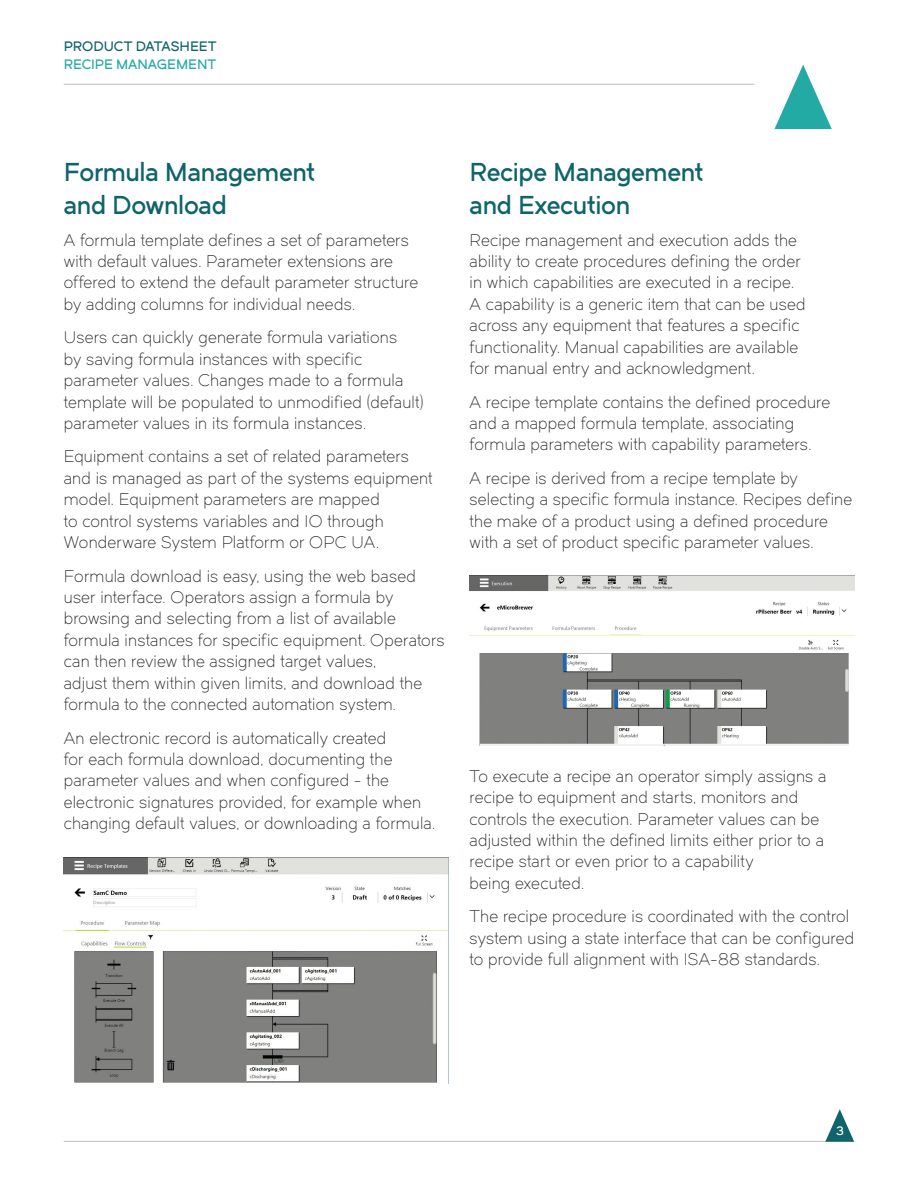
<style>
.page{position:relative;width:918px;height:1188px;background:#fff}
.page>*{position:absolute;margin:0;border:0;box-sizing:border-box;transform-origin:0 0}
.Subhead_1{font:25.5px/33.2px "Dual 600";letter-spacing:-.015em;color:#0f646b}
.Body_Copy{font:16.5px/21.5px "Dual 300";letter-spacing:.015em;color:#231f20}
.t1{font:13.5px "Dual 600";color:#0f646b}
.t2{font:13.5px "Dual 600";letter-spacing:-.005em;color:#24aaa5}
.t3{font:12px "Dual 600";color:#fff}
</style>
<div class="page">
<hr style="left:64px;top:84px;width:690px;height:1px;background:#bcbdc0">
<hr style="left:64px;top:1141px;width:790px;height:1px;background:#bcbdc0">
<svg style="left:825px;top:1109px;width:29px;height:33px"></svg>
<svg style="left:774px;top:65px;width:58px;height:64px"></svg>
<img style="left:64px;top:858px;width:384px;height:225px">
<img style="left:470px;top:575px;width:384px;height:171px">
<p class="t1" style="left:64px;top:38px;width:154px">PRODUCT DATASHEET</p>
<p class="t2" style="left:64px;top:56px;width:154px">RECIPE MANAGEMENT</p>
<p class="Subhead_1" style="left:64px;top:155px;width:253px">Formula Management and Download</p>
<p class="Body_Copy" style="left:64px;top:229px;width:356px">A formula template defines a set of parameters with default values. Parameter extensions are offered to extend the default parameter structure by adding columns for individual needs.</p>
<p class="Body_Copy" style="left:64px;top:327px;width:361px">Users can quickly generate formula variations<br>by saving formula instances with specific parameter values. Changes made to a formula template will be populated to unmodified (default) parameter values in its formula instances.</p>
<p class="Body_Copy" style="left:64px;top:446px;width:370px">Equipment contains a set of related parameters and is managed as part of the systems equipment model. Equipment parameters are mapped<br>to control systems variables and IO through Wonderware System Platform or OPC UA.</p>
<p class="Body_Copy" style="left:64px;top:565px;width:382px">Formula download is easy, using the web based user interface. Operators assign a formula by browsing and selecting from a list of available formula instances for specific equipment. Operators can then review the assigned target values,<br>adjust them within given limits, and download the formula to the connected automation system.</p>
<p class="Body_Copy" style="left:64px;top:727px;width:373px">An electronic record is automatically created<br>for each formula download, documenting the parameter values and when configured - the electronic signatures provided, for example when changing default values, or downloading a formula.</p>
<p class="Subhead_1" style="left:470px;top:155px;width:235px">Recipe Management and Execution</p>
<p class="Body_Copy" style="left:470px;top:229px;width:338px">Recipe management and execution adds the ability to create procedures defining the order in which capabilities are executed in a recipe.<br>A capability is a generic item that can be used across any equipment that features a specific functionality. Manual capabilities are available for manual entry and acknowledgment.</p>
<p class="Body_Copy" style="left:470px;top:391px;width:362px">A recipe template contains the defined procedure and a mapped formula template, associating formula parameters with capability parameters.</p>
<p class="Body_Copy" style="left:470px;top:467px;width:384px">A recipe is derived from a recipe template by selecting a specific formula instance. Recipes define the make of a product using a defined procedure with a set of product specific parameter values.</p>
<p class="Body_Copy" style="left:470px;top:765px;width:358px">To execute a recipe an operator simply assigns a recipe to equipment and starts, monitors and controls the execution. Parameter values can be adjusted within the defined limits either prior to a recipe start or even prior to a capability<br>being executed.</p>
<p class="Body_Copy" style="left:470px;top:906px;width:386px">The recipe procedure is coordinated with the control system using a state interface that can be configured to provide full alignment with ISA-88 standards.</p>
<p class="t3" style="left:836px;top:1123px;width:9px">3</p>
</div>
